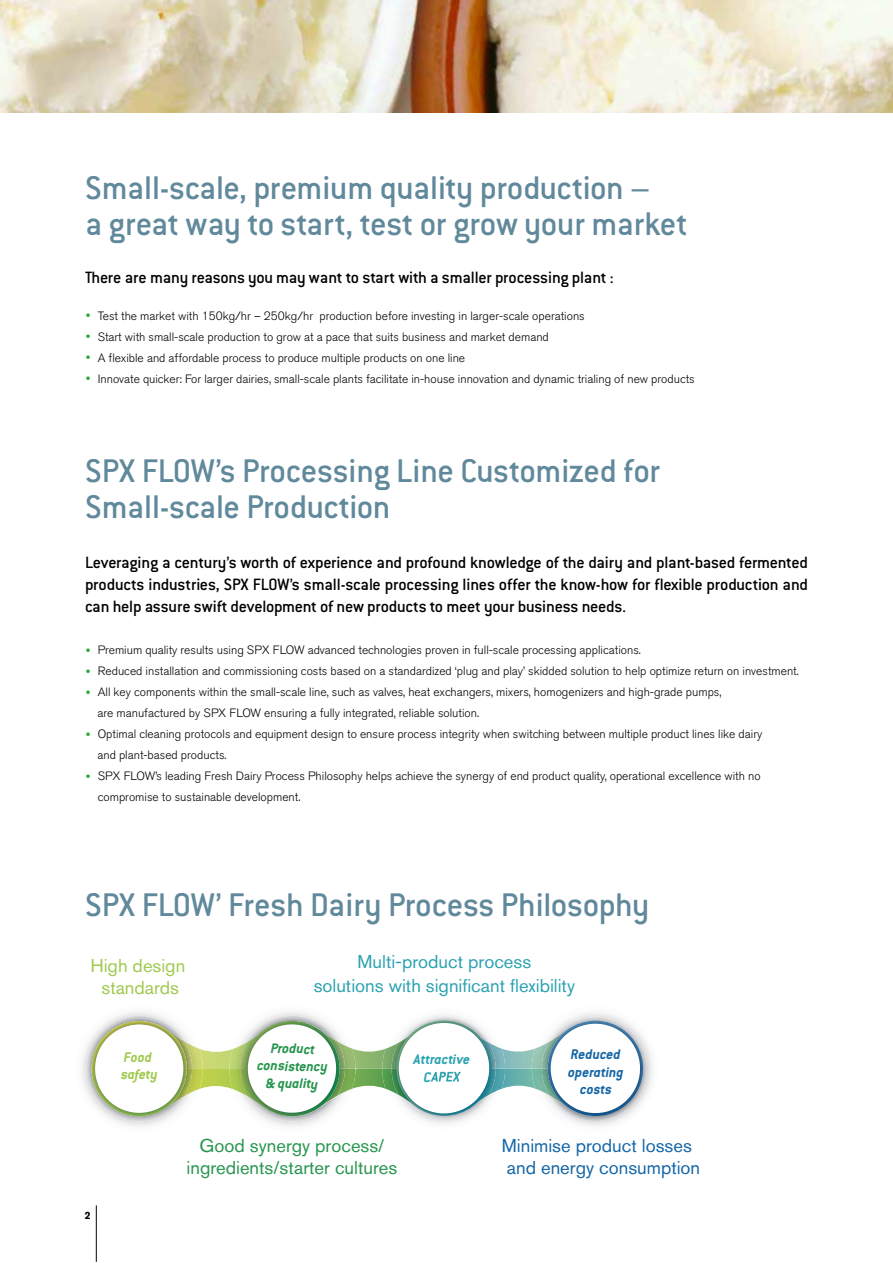
<style>
.page{position:relative;width:893px;height:1263px;background:#fff}
.page>*{position:absolute;margin:0;border:0;box-sizing:border-box;transform-origin:0 0}
.t1{font:500 36px/36px "Conduit ITC Std";letter-spacing:-.01em;color:#61899c}
.t2{font:18.45px/23.4px "Akzidenz Grotesk Pro";color:#2ca2b1;text-align:center}
.t3{font:18.45px/22.5px "Akzidenz Grotesk Pro";color:#27954e;text-align:center}
.t4{font:18.45px/22.5px "Akzidenz Grotesk Pro";color:#1566a6}
.t5{font:18.45px/22.5px "Akzidenz Grotesk Pro";color:#a0ca4f;text-align:center}
.t6{font:500 18px/21.6px "Conduit ITC Std";letter-spacing:-.015em;color:#000;text-align:justify}
.t7{font:italic 700 15.3px/17.5px "Conduit ITC Std";color:#27954e;text-align:center}
.t8{font:italic 700 15.3px/17.4px "Conduit ITC Std";letter-spacing:-.005em;color:#1566a6;text-align:center}
.t9{font:italic 700 15.3px/17.4px "Conduit ITC Std";color:#2ca2b1}
.t10{font:italic 700 15.3px/17.5px "Conduit ITC Std";letter-spacing:-.015em;color:#a0ca4f}
.t11{font:300 12px/21px "Akzidenz Grotesk BE";color:#000}
.t12{font:700 10.5px "Akzidenz Grotesk BE";color:#000}
.s1{font-family:"Conduit ITC Std";color:#2aa738}
.s2{font-family:"Conduit ITC Std";color:#fff}
</style>
<div class="page">
<img style="left:0;top:0;width:893px;height:113px">
<hr style="left:892px;top:0;width:1px;height:85px;background:#61899c">
<hr style="left:96px;top:1205px;width:1px;height:57px;background:#000">
<img style="left:203px;top:1050px;width:26px;height:38px">
<img style="left:356px;top:1050px;width:26px;height:38px">
<img style="left:505px;top:1049px;width:27px;height:39px">
<img style="left:192px;top:1042px;width:11px;height:54px">
<img style="left:229px;top:1042px;width:11px;height:54px">
<img style="left:345px;top:1042px;width:11px;height:53px">
<img style="left:382px;top:1046px;width:10px;height:47px">
<img style="left:496px;top:1046px;width:9px;height:45px">
<img style="left:532px;top:1042px;width:10px;height:53px">
<img style="left:189px;top:1034px;width:3px;height:70px">
<img style="left:86px;top:1021px;width:90px;height:98px">
<img style="left:342px;top:1034px;width:3px;height:71px">
<img style="left:240px;top:1021px;width:2px;height:97px">
<img style="left:392px;top:1069px;width:4px;height:31px">
<img style="left:492px;top:1043px;width:4px;height:52px">
<img style="left:392px;top:1039px;width:4px;height:30px">
<img style="left:396px;top:1020px;width:96px;height:96px">
<div style="left:399px;top:1023px;width:90px;height:90px;background:#fff;border-radius:50%"></div>
<img style="left:542px;top:1036px;width:3px;height:67px">
<svg style="left:89px;top:1019px;width:100px;height:99px"></svg>
<svg style="left:242px;top:1019px;width:100px;height:99px"></svg>
<svg style="left:545px;top:1018px;width:101px;height:101px"></svg>
<svg style="left:431px;top:1071px;width:30px;height:11px"></svg>
<h1 class="t1" style="left:85px;top:169px;width:604px">Small-scale, premium quality production –<br>a great way to start, test or grow your market</h1>
<h3 class="t6" style="left:85px;top:266px;width:530px">There are many reasons you may want to start with a smaller processing plant :</h3>
<p class="t11" style="left:85px;top:305px;width:501px"><span class="s1">•</span> Test the market with 150kg/hr – 250kg/hr production before investing in larger-scale operations</p>
<p class="t11" style="left:85px;top:326px;width:465px"><span class="s1">•</span> Start with small-scale production to grow at a pace that suits business and market demand</p>
<p class="t11" style="left:85px;top:347px;width:382px"><span class="s1">•</span> A flexible and affordable process to produce multiple products on one line</p>
<p class="t11" style="left:85px;top:368px;width:611px"><span class="s1">•</span> Innovate quicker: For larger dairies, small-scale plants facilitate in-house innovation and dynamic trialing of new products</p>
<h1 class="t1" style="left:85px;top:452px;width:577px">SPX FLOW’s Processing Line Customized for<br>Small-scale Production</h1>
<p class="t6" style="left:85px;top:551px;width:724px">Leveraging a century’s worth of experience and profound knowledge of the dairy and plant-based fermented products industries, SPX FLOW’s small-scale processing lines offer the know-how for flexible production and can help assure swift development of new products to meet your business needs.</p>
<p class="t11" style="left:85px;top:640px;width:557px"><span class="s1">•</span> Premium quality results using SPX FLOW advanced technologies proven in full-scale processing applications.</p>
<p class="t11" style="left:85px;top:661px;width:715px"><span class="s1">•</span> Reduced installation and commissioning costs based on a standardized ‘plug and play’ skidded solution to help optimize return on investment.</p>
<p class="t11" style="left:97px;top:682px;width:625px;text-indent:-12px"><span class="s1">•</span> All key components within the small-scale line, such as valves, heat exchangers, mixers, homogenizers and high-grade pumps, are manufactured by SPX FLOW ensuring a fully integrated, reliable solution.</p>
<p class="t11" style="left:97px;top:724px;width:666px;text-indent:-12px"><span class="s1">•</span> Optimal cleaning protocols and equipment design to ensure process integrity when switching between multiple product lines like dairy and plant-based products.</p>
<p class="t11" style="left:85px;top:766px;width:677px"><span class="s1">•</span> SPX FLOW’s leading Fresh Dairy Process Philosophy helps achieve the synergy of end product quality, operational excellence with no</p>
<p class="t11" style="left:85px;top:787px;width:217px"><span class="s2">•</span> compromise to sustainable development.</p>
<h1 class="t1" style="left:85px;top:886px;width:566px">SPX FLOW’ Fresh Dairy Process Philosophy</h1>
<h2 class="t5" style="left:90px;top:954px;width:96px">High design standards</h2>
<h2 class="t2" style="left:314px;top:950px;width:263px">Multi-product process<br>solutions with significant flexibility</h2>
<p class="t10" style="left:121px;top:1048px;width:38px">Food safety</p>
<p class="t7" style="left:258px;top:1039px;width:72px;rotate:1deg">Product consistency &amp; quality</p>
<p class="t9" style="left:424px;top:1050px;width:48px;text-indent:-10px">Attractive<br>C</p>
<p class="t8" style="left:568px;top:1045px;width:57px">Reduced operating costs</p>
<p class="t12" style="left:85px;top:1209px;width:7px">2</p>
<h2 class="t3" style="left:187px;top:1134px;width:212px">Good synergy process/ ingredients/starter cultures</h2>
<h2 class="t4" style="left:502px;top:1134px;width:200px">Minimise product losses and energy consumption</h2>
</div>
